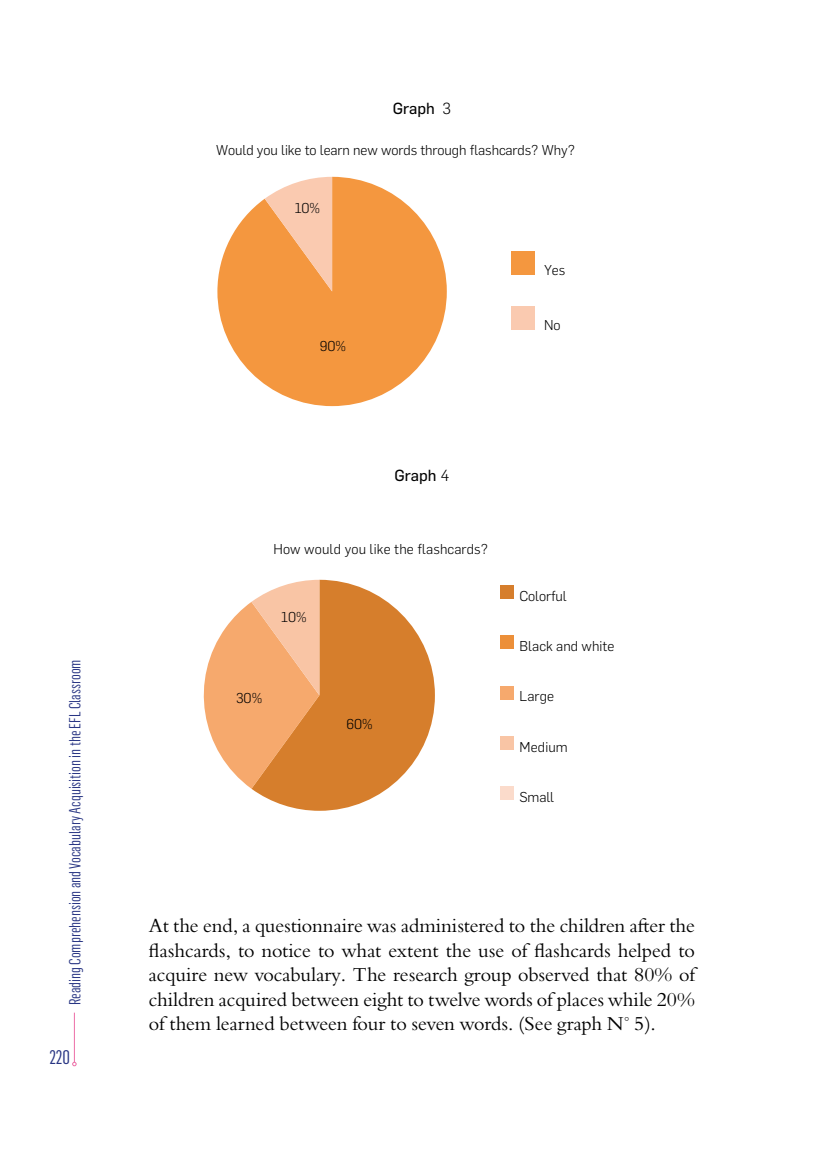
<style>
.page{position:relative;width:819px;height:1166px;background:#fff}
.page>*{position:absolute;margin:0;border:0;box-sizing:border-box;transform-origin:0 0}
.t1{font:19.25px/24.5px "Borgia Pro";letter-spacing:-.005em;color:#000;text-align:justify}
.t2{font:19.25px "Flama Condensed";color:#283583}
.t3{font:15.75px "Flama Condensed";color:#283583}
.t4{font:15.75px "Flama Basic";color:#000}
.t5{font:300 14px "Flama";letter-spacing:-.005em;color:#000}
.s1{font-family:"Flama";font-weight:300}
</style>
<div class="page">
<div style="left:511px;top:251px;width:24px;height:23px;background:#f4973f"></div>
<div style="left:511px;top:307px;width:24px;height:23px;background:#facab0"></div>
<svg style="left:217px;top:177px;width:230px;height:229px;fill:#f4973f"></svg>
<svg style="left:265px;top:177px;width:67px;height:114px;background:#f7b887"></svg>
<svg style="left:252px;top:580px;width:183px;height:231px;fill:#d67e2c"></svg>
<svg style="left:203px;top:580px;width:116px;height:209px"></svg>
<div style="left:500px;top:585px;width:14px;height:14px;background:#d67e2c"></div>
<div style="left:500px;top:635px;width:14px;height:14px;background:#ec8f39"></div>
<div style="left:500px;top:686px;width:14px;height:13px;background:#f6a96d"></div>
<div style="left:500px;top:736px;width:14px;height:13px;background:#f9c5a5"></div>
<div style="left:500px;top:786px;width:14px;height:14px;background:#fbdbcb"></div>
<hr style="left:74px;top:1012px;width:1px;height:50px;background:#ed6ea7">
<svg style="left:72px;top:1062px;width:5px;height:4px"></svg>
<p class="t3" style="left:65px;top:1005px;width:347px;rotate:-90deg">Reading Comprehension and Vocabulary Acquisition in the EFL Classroom</p>
<p class="t2" style="left:49px;top:1045px;width:22px">220</p>
<p class="t4" style="left:393px;top:98px;width:60px">Graph <span class="s1">3</span></p>
<p class="t5" style="left:216px;top:141px;width:360px">Would you like to learn new words through flashcards? Why?</p>
<p class="t5" style="left:295px;top:198px;width:27px">10%</p>
<p class="t5" style="left:320px;top:336px;width:28px">90%</p>
<p class="t5" style="left:544px;top:260px;width:23px">Yes</p>
<p class="t5" style="left:544px;top:315px;width:18px">No</p>
<p class="t4" style="left:394px;top:465px;width:56px">Graph <span class="s1">4</span></p>
<p class="t5" style="left:273px;top:539px;width:216px">How would you like the flashcards?</p>
<p class="t5" style="left:281px;top:607px;width:27px">10%</p>
<p class="t5" style="left:236px;top:688px;width:28px">30%</p>
<p class="t5" style="left:346px;top:715px;width:28px">60%</p>
<p class="t5" style="left:519px;top:586px;width:49px">Colorful</p>
<p class="t5" style="left:519px;top:637px;width:96px">Black and white</p>
<p class="t5" style="left:519px;top:687px;width:36px">Large</p>
<p class="t5" style="left:519px;top:737px;width:50px">Medium</p>
<p class="t5" style="left:519px;top:787px;width:36px">Small</p>
<p class="t1" style="left:149px;top:914px;width:547px">At the end, a questionnaire was administered to the children after the flashcards, to notice to what extent the use of flashcards helped to acquire new vocabulary. The research group observed that 80% of children acquired between eight to twelve words of places while 20% of them learned between four to seven words. (See graph N° 5).</p>
</div>
